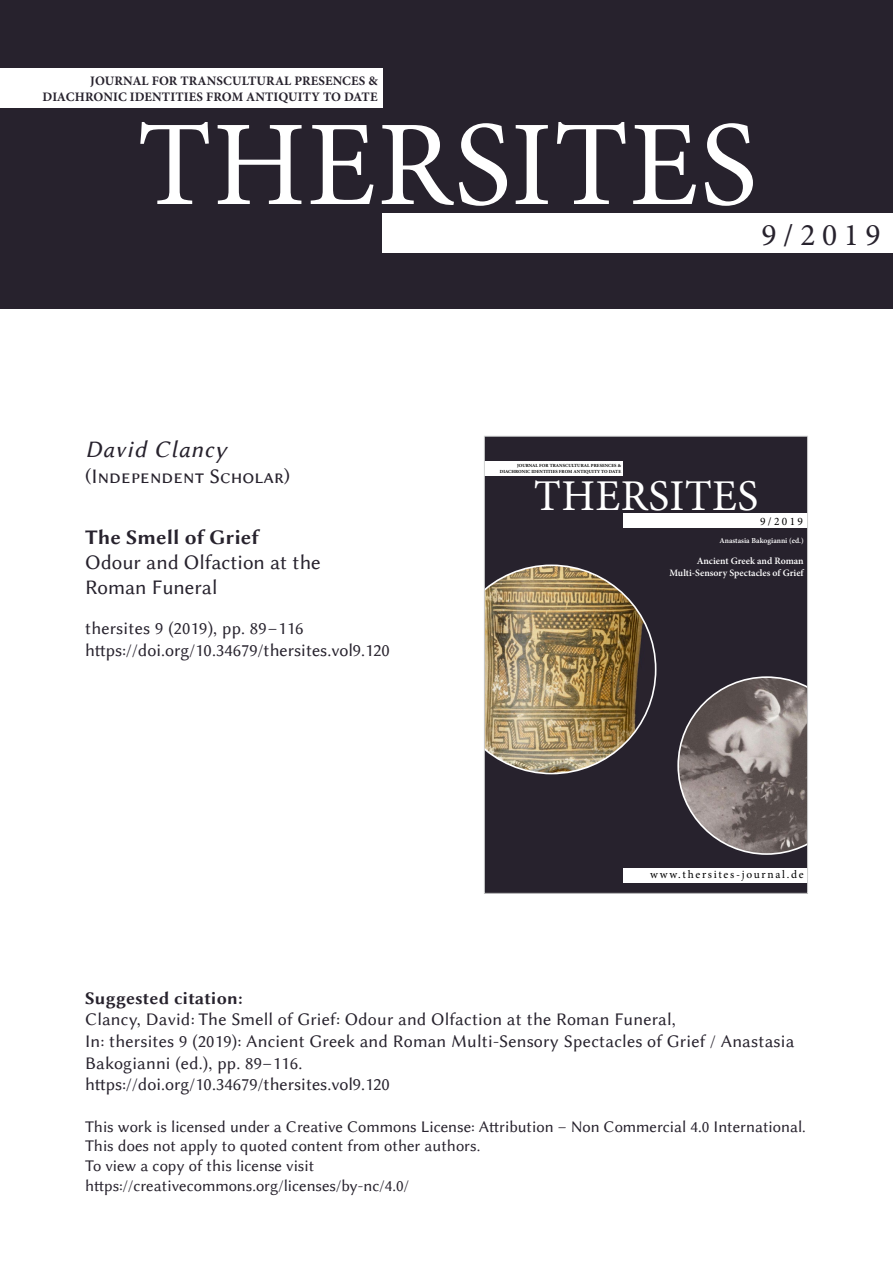
<style>
.page{position:relative;width:893px;height:1263px;background:#fff}
.page>*{position:absolute;margin:0;border:0;box-sizing:border-box;transform-origin:0 0}
.t1{font:121.5px "Minion Pro";letter-spacing:.01em;color:#fff}
.t2{font:43.95px "Minion Pro";letter-spacing:.01em;color:#fff}
.t3{font:31.5px "Minion Pro";color:#27222d}
.t4{font:24px "Lin Biolinum I";letter-spacing:.05em;color:#27222d}
.t5{font:21px/25.2px "Lin Biolinum";color:#27222d}
.t6{font:21px "Lin Biolinum Capitals";color:#27222d}
.t7{font:21px "Lin Biolinum B";color:#27222d}
.t8{font:18px/21.6px "Lin Biolinum";letter-spacing:.01em;color:#27222d}
.t9{font:18px "Lin Biolinum B";letter-spacing:.01em;color:#27222d}
.t10{font:16.5px/19.8px "Lin Biolinum";color:#27222d}
.t11{font:700 12.9px/16.5px "Minion Pro";letter-spacing:.01em;color:#27222d;text-align:right}
.t12{font:11.4px "Minion Pro";letter-spacing:.15em;color:#000}
.t13{font:600 9.75px/11.7px "Minion Pro";color:#fff;text-align:right}
.t14{font:600 7.65px "Minion Pro";color:#fff}
.t15{font:700 4.65px/6px "Minion Pro";letter-spacing:.01em;color:#000;text-align:right}
</style>
<div class="page">
<div style="left:0;top:0;width:893px;height:308px;background:#27222d"></div>
<div style="left:0;top:68px;width:382px;height:40px;background:#fff"></div>
<div style="left:382px;top:213px;width:511px;height:40px;background:#fff"></div>
<div style="left:484px;top:436px;width:323px;height:457px;background:#27222d"></div>
<div style="left:484px;top:461px;width:139px;height:14px;background:#fff"></div>
<div style="left:623px;top:513px;width:184px;height:15px;background:#fff"></div>
<div style="left:623px;top:868px;width:184px;height:15px;background:#fff"></div>
<img style="left:486px;top:564px;width:170px;height:210px">
<svg style="left:677px;top:676px;width:129px;height:179px"></svg>
<div style="left:484px;top:436px;width:324px;height:458px;border:1px solid #cfd0d0"></div>
<p class="t11" style="left:43px;top:72px;width:336px">JOURNAL FOR TRANSCULTURAL PRESENCES &amp;<br>DIACHRONIC IDENTITIES FROM ANTIQUITY TO DATE</p>
<h1 class="t1" style="left:137px;top:84px;width:622px">THERSITES</h1>
<h3 class="t3" style="left:761px;top:214px;width:121px">9/2019</h3>
<h3 class="t4" style="left:85px;top:436px;width:143px">David Clancy</h3>
<p class="t6" style="left:85px;top:464px;width:207px">(Independent Scholar)</p>
<p class="t7" style="left:85px;top:522px;width:176px">The Smell of Grief</p>
<p class="t5" style="left:85px;top:550px;width:237px">Odour and Olfaction at the<br>Roman Funeral</p>
<p class="t8" style="left:85px;top:617px;width:306px">thersites 9 (2019), pp. 89 – 116 https://doi.org/10.34679/thersites.vol9.120</p>
<p class="t15" style="left:500px;top:462px;width:123px">JOURNAL FOR TRANSCULTURAL PRESENCES &amp;<br>DIACHRONIC IDENTITIES FROM ANTIQUITY TO DATE</p>
<h2 class="t2" style="left:534px;top:467px;width:226px">THERSITES</h2>
<p class="t12" style="left:760px;top:514px;width:45px">9/2019</p>
<p class="t14" style="left:719px;top:536px;width:86px">Anastasia Bakogianni (ed.)</p>
<p class="t13" style="left:670px;top:555px;width:136px">Ancient Greek and Roman<br>Multi-Sensory Spectacles of Grief</p>
<p class="t12" style="left:650px;top:867px;width:155px">www.thersites-journal.de</p>
<p class="t9" style="left:85px;top:985px;width:159px">Suggested citation:</p>
<p class="t8" style="left:85px;top:1009px;width:711px">Clancy, David: The Smell of Grief: Odour and Olfaction at the Roman Funeral,<br>In: thersites 9 (2019): Ancient Greek and Roman Multi-Sensory Spectacles of Grief / Anastasia Bakogianni (ed.), pp. 89– 116.<br>https://doi.org/10.34679/thersites.vol9.120</p>
<p class="t10" style="left:85px;top:1116px;width:722px">This work is licensed under a Creative Commons License: Attribution – Non Commercial 4.0 International.<br>This does not apply to quoted content from other authors.<br>To view a copy of this license visit<br>https://creativecommons.org/licenses/by-nc/4.0/</p>
</div>
